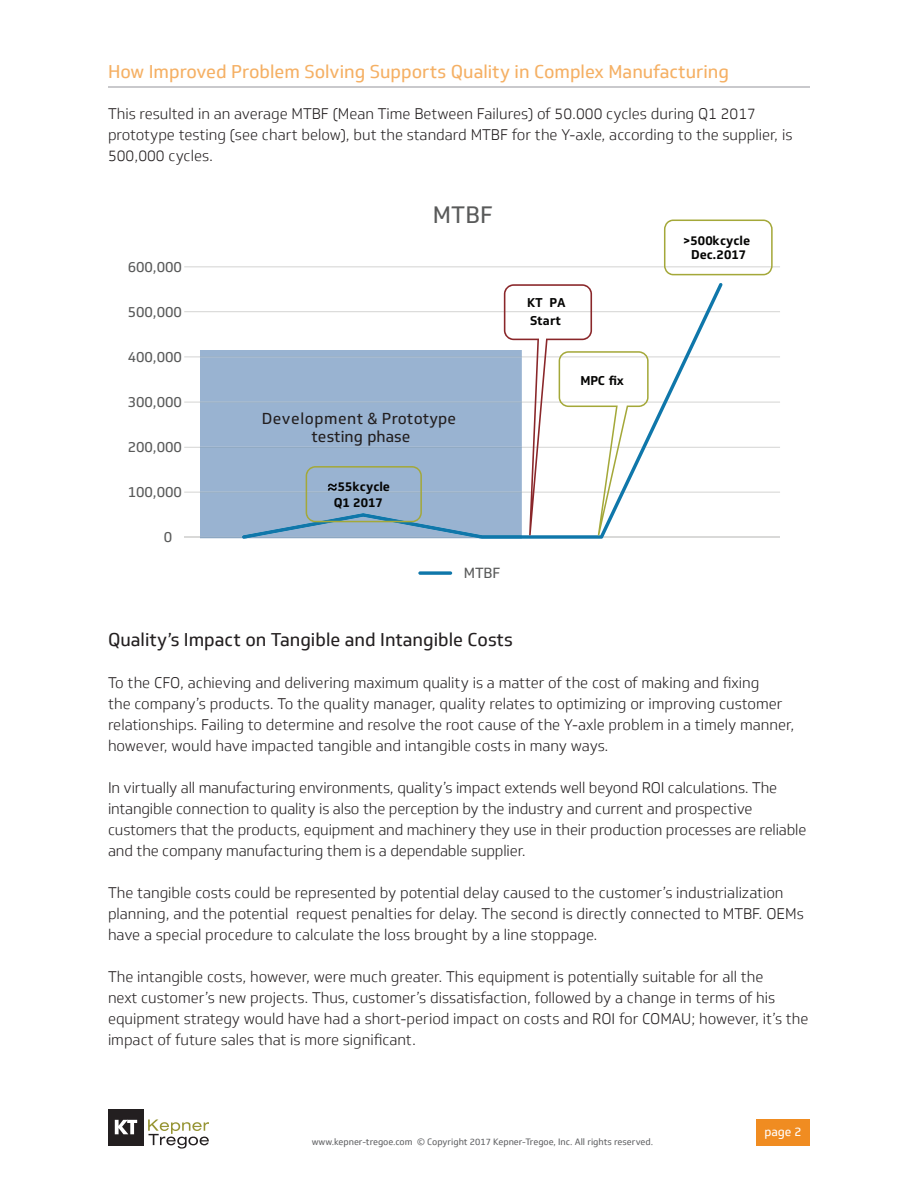
<style>
.page{position:relative;width:918px;height:1188px;background:#fff}
.page>*{position:absolute;margin:0;border:0;box-sizing:border-box;transform-origin:0 0}
.t1{font:23.4px "Soleto";color:#595a5a}
.t2{font:18px "Soleto";color:#f5b064}
.t3{font:18px "Soleto";color:#231f20}
.t4{font:15.6px/18.8px "Soleto";letter-spacing:.015em;color:#231f20;text-align:center}
.t5{font:300 15px/21px "Soleto";color:#231f20}
.t6{font:14.4px "Soleto";letter-spacing:-.005em;color:#595a5a}
.t7{font:700 12.6px/14.9px "Soleto";letter-spacing:-.005em;color:#050504;text-align:center}
.t8{font:12px "Soleto";color:#fff}
.t9{font:9px "Soleto";color:#636466}
</style>
<div class="page">
<hr style="left:108px;top:87px;width:702px;height:1px;background:#94959a">
<svg style="left:148px;top:1119px;width:61px;height:30px"></svg>
<div style="left:108px;top:1109px;width:36px;height:36px;background:#231f20"></div>
<svg style="left:115px;top:1120px;width:22px;height:14px"></svg>
<div style="left:756px;top:1119px;width:54px;height:27px;background:#f08c21"></div>
<hr style="left:184px;top:492px;width:596px;height:1px;background:#d9d9d8">
<hr style="left:184px;top:447px;width:596px;height:1px;background:#d9d9d8">
<hr style="left:184px;top:402px;width:596px;height:1px;background:#d9d9d8">
<hr style="left:184px;top:356px;width:596px;height:1px;background:#d9d9d8">
<hr style="left:184px;top:311px;width:596px;height:1px;background:#d9d9d8">
<hr style="left:184px;top:266px;width:596px;height:1px;background:#d9d9d8">
<hr style="left:184px;top:537px;width:596px;height:1px;background:#d9d9d8">
<svg style="left:649px;top:283px;width:74px;height:254px"></svg>
<svg style="left:418px;top:571px;width:34px;height:4px"></svg>
<svg style="left:664px;top:220px;width:109px;height:55px"></svg>
<svg style="left:200px;top:284px;width:449px;height:254px"></svg>
<p class="t2" style="left:108px;top:61px;width:623px">How Improved Problem Solving Supports Quality in Complex Manufacturing</p>
<p class="t5" style="left:108px;top:103px;width:686px">This resulted in an average MTBF (Mean Time Between Failures) of 50.000 cycles during Q1 2017 prototype testing (see chart below), but the standard MTBF for the Y-axle, according to the supplier, is<br>500,000 cycles.</p>
<p class="t6" style="left:128px;top:258px;width:56px">600,000</p>
<p class="t6" style="left:128px;top:303px;width:56px">500,000</p>
<p class="t6" style="left:128px;top:348px;width:56px">400,000</p>
<p class="t6" style="left:128px;top:393px;width:56px">300,000</p>
<p class="t6" style="left:128px;top:438px;width:56px">200,000</p>
<p class="t6" style="left:128px;top:483px;width:56px">100,000</p>
<p class="t6" style="left:164px;top:529px;width:10px">0</p>
<h1 class="t1" style="left:433px;top:201px;width:61px">MTBF</h1>
<p class="t4" style="left:262px;top:409px;width:196px">Development &amp; Prototype testing phase</p>
<p class="t7" style="left:334px;top:479px;width:58px;line-height:15.6px">55kcycle<br>Q1 2017</p>
<p class="t6" style="left:464px;top:564px;width:38px">MTBF</p>
<p class="t7" style="left:527px;top:294px;width:40px;line-height:17.7px;text-align:left">KT PA<br>Start</p>
<p class="t7" style="left:580px;top:373px;width:45px">MPC fix</p>
<p class="t7" style="left:683px;top:233px;width:69px">&gt;500kcycle<br>Dec.2017</p>
<p class="t3" style="left:108px;top:629px;width:406px">Quality’s Impact on Tangible and Intangible Costs</p>
<p class="t5" style="left:108px;top:673px;width:688px">To the CFO, achieving and delivering maximum quality is a matter of the cost of making and fixing<br>the company’s products. To the quality manager, quality relates to optimizing or improving customer relationships. Failing to determine and resolve the root cause of the Y-axle problem in a timely manner, however, would have impacted tangible and intangible costs in many ways.</p>
<p class="t5" style="left:108px;top:778px;width:700px">In virtually all manufacturing environments, quality’s impact extends well beyond ROI calculations. The intangible connection to quality is also the perception by the industry and current and prospective customers that the products, equipment and machinery they use in their production processes are reliable and the company manufacturing them is a dependable supplier.</p>
<p class="t5" style="left:108px;top:883px;width:697px">The tangible costs could be represented by potential delay caused to the customer’s industrialization planning, and the potential request penalties for delay. The second is directly connected to MTBF. OEMs have a special procedure to calculate the loss brought by a line stoppage.</p>
<p class="t5" style="left:108px;top:967px;width:702px">The intangible costs, however, were much greater. This equipment is potentially suitable for all the<br>next customer’s new projects. Thus, customer’s dissatisfaction, followed by a change in terms of his equipment strategy would have had a short-period impact on costs and ROI for COMAU; however, it’s the impact of future sales that is more significant.</p>
<p class="t9" style="left:312px;top:1137px;width:343px">www.kepner-tregoe.com © Copyright 2017 Kepner-Tregoe, Inc. All rights reserved.</p>
<p class="t8" style="left:764px;top:1125px;width:39px">page 2</p>
</div>
